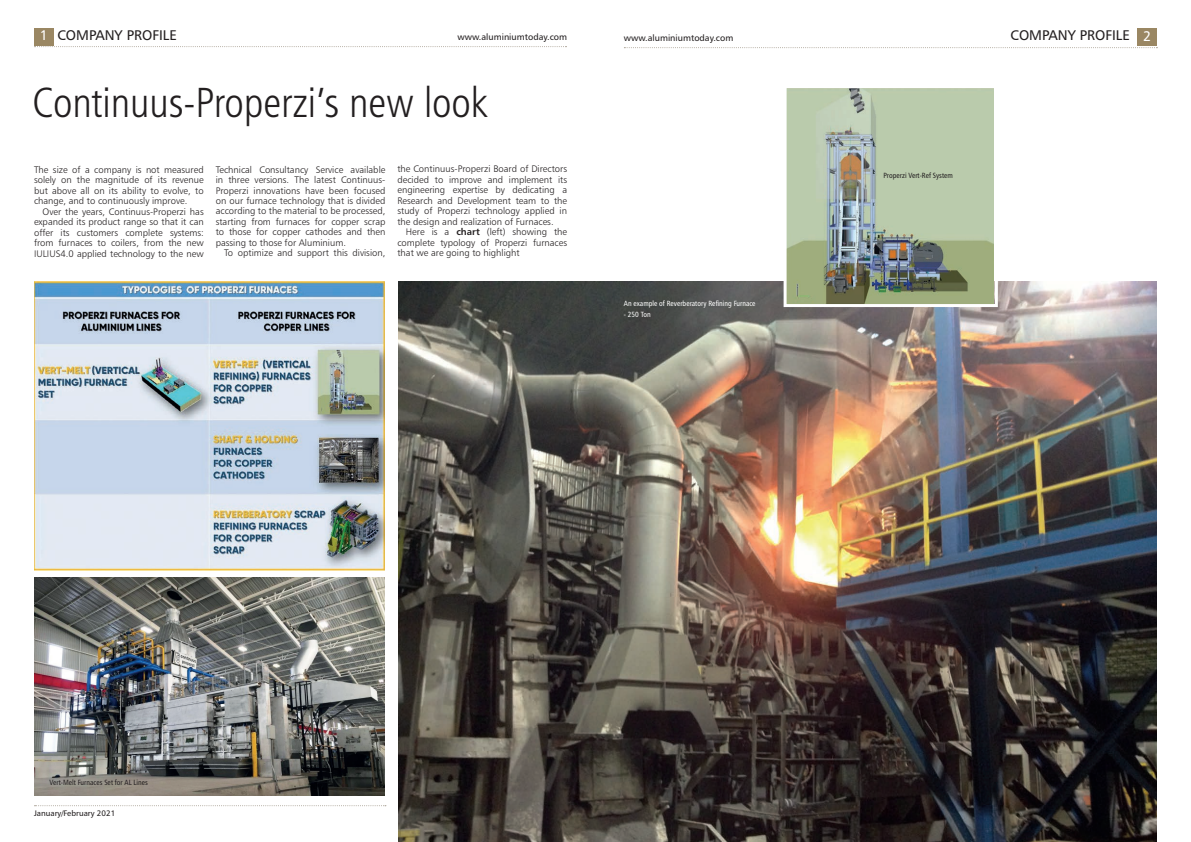
<style>
.page{position:relative;width:1191px;height:842px;background:#fff}
.page>*{position:absolute;margin:0;border:0;box-sizing:border-box;transform-origin:0 0}
.t1{font:42px "Humanist 777 BT Light Condensed B";letter-spacing:-.005em;color:#231f20}
.t2{font:14px "Humanist 777 BT Roman B";color:#231f20}
.t3{font:9.5px/10.5px "Humanist 777 BT Light B";color:#231f20;text-align:justify}
.t4{font:9px "Humanist 777 BT Roman B";color:#231f20}
.t5{font:8px "Humanist 777 BT Roman B";color:#231f20}
.t6{font:7.5px "Humanist 777 BT Roman Condensed B";color:#231f20}
.t7{font:7.5px "Humanist 777 BT Roman Condensed B";color:#fff}
.s1{color:#fff}
.s2{font-family:"Humanist 777 BT Bold B"}
</style>
<div class="page">
<svg style="left:35px;top:805px;width:351px;height:1px"></svg>
<div style="left:34px;top:28px;width:20px;height:17px;background:#9a8763"></div>
<svg style="left:35px;top:46px;width:531px;height:1px"></svg>
<svg style="left:624px;top:47px;width:533px;height:1px"></svg>
<div style="left:1137px;top:28px;width:20px;height:17px;background:#9a8763"></div>
<img style="left:34px;top:282px;width:351px;height:288px">
<img style="left:34px;top:578px;width:351px;height:218px">
<img style="left:399px;top:282px;width:758px;height:560px">
<img style="left:787px;top:89px;width:206px;height:214px">
<div style="left:783px;top:85px;width:214px;height:222px;border:3px solid #fff"></div>
<h2 class="t2" style="left:40px;top:27px;width:139px"><span class="s1">1</span> COMPANY PROFILE</h2>
<p class="t4" style="left:457px;top:31px;width:111px">www.aluminiumtoday.com</p>
<h1 class="t1" style="left:33px;top:77px;width:456px">Continuus-Properzi’s new look</h1>
<p class="t3" style="left:34px;top:164px;width:171px">The size of a company is not measured solely on the magnitude of its revenue but above all on its ability to evolve, to change, and to continuously improve.</p>
<p class="t3" style="left:34px;top:206px;width:171px;text-indent:9px">Over the years, Continuus-Properzi has expanded its product range so that it can offer its customers complete systems: from furnaces to coilers, from the new IULIUS4.0 applied technology to the new</p>
<p class="t3" style="left:216px;top:164px;width:171px">Technical Consultancy Service available in three versions. The latest Continuus-Properzi innovations have been focused on our furnace technology that is divided according to the material to be processed, starting from furnaces for copper scrap to those for copper cathodes and then passing to those for Aluminium.</p>
<p class="t3" style="left:224px;top:248px;width:163px">To optimize and support this division,</p>
<p class="t3" style="left:397px;top:164px;width:171px">the Continuus-Properzi Board of Directors decided to improve and implement its engineering expertise by dedicating a Research and Development team to the study of Properzi technology applied in the design and realization of Furnaces.</p>
<p class="t3" style="left:397px;top:227px;width:171px;text-indent:9px">Here is a <span class="s2">chart</span> (left) showing the complete typology of Properzi furnaces that we are going to highlight</p>
<p class="t4" style="left:624px;top:32px;width:111px">www.aluminiumtoday.com</p>
<h2 class="t2" style="left:1010px;top:27px;width:142px">COMPANY PROFILE <span class="s1">2</span></h2>
<p class="t7" style="left:624px;top:299px;width:133px">An example of Reverberatory Refining Furnace</p>
<p class="t7" style="left:624px;top:309px;width:28px">- 250 Ton</p>
<p class="t6" style="left:883px;top:171px;width:71px">Properzi Vert-Ref System</p>
<p class="t6" style="left:50px;top:778px;width:100px">Vert-Melt Furnaces Set for AL Lines</p>
<p class="t5" style="left:34px;top:808px;width:83px">January/February 2021</p>
</div>
